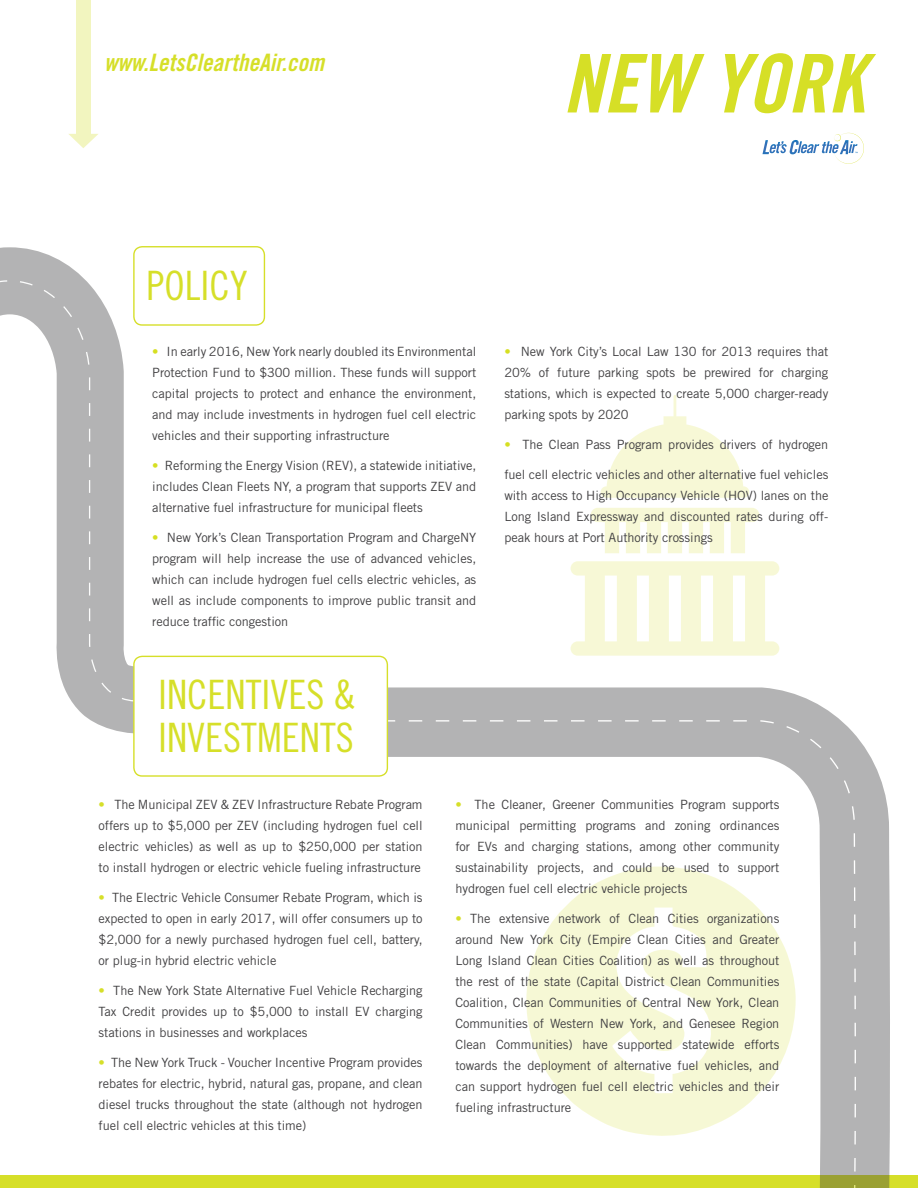
<style>
.page{position:relative;width:918px;height:1188px;background:#fff}
.page>*{position:absolute;margin:0;border:0;box-sizing:border-box;transform-origin:0 0}
.t1{font:81px "Trade Gothic LT Std Bd Cn 20 Obl";color:#d6df26}
.t2{font:40.5px "Trade Gothic LT Std Cn 18";color:#d6df29}
.t3{font:24px "Trade Gothic LT Std Bd Cn 20 Obl";color:#d6df29}
.t4{font:12.75px/21px "Trade Gothic LT Std";letter-spacing:-.005em;color:#414042;text-align:justify}
.s1{color:#d6df21}
.s2{color:#d6df29}
</style>
<div class="page">
<div style="left:0;top:1176px;width:918px;height:12px;background:#d6df29"></div>
<svg style="left:335px;top:687px;width:556px;height:501px;fill:#b3b3b4"></svg>
<svg style="left:355px;top:720px;width:501px;height:468px"></svg>
<svg style="left:526px;top:867px;width:270px;height:269px;fill:#f6f8d5"></svg>
<svg style="left:601px;top:395px;width:148px;height:103px"></svg>
<svg style="left:571px;top:561px;width:208px;height:95px"></svg>
<svg style="left:591px;top:508px;width:168px;height:45px"></svg>
<svg style="left:0;top:247px;width:159px;height:487px"></svg>
<svg style="left:0;top:280px;width:134px;height:422px;fill:#b3b3b4"></svg>
<div style="left:134px;top:656px;width:253px;height:120px;background:#fff;border-radius:8px"></div>
<div style="left:133px;top:656px;width:255px;height:121px;border:1px solid #d6df29;border-radius:8px"></div>
<div style="left:134px;top:247px;width:130px;height:78px;background:#fff;border-radius:8px"></div>
<div style="left:133px;top:246px;width:132px;height:80px;border:1px solid #d6df29;border-radius:8px"></div>
<img style="left:835px;top:133px;width:29px;height:31px">
<svg style="left:762px;top:134px;width:96px;height:20px"></svg>
<div style="left:76px;top:0;width:15px;height:135px;background:#f2f5bf"></div>
<svg style="left:69px;top:134px;width:29px;height:14px"></svg>
<p class="t3" style="left:104px;top:48px;width:221px">www.LetsCleartheAir.com</p>
<p class="t1" style="left:563px;top:34px;width:303px">NEW YORK</p>
<p class="t2" style="left:147px;top:262px;width:103px">POLICY</p>
<p class="t4" style="left:152px;top:341px;width:326px"><span class="s1">•</span> In early 2016, New York nearly doubled its Environmental Protection Fund to $300 million. These funds will support capital projects to protect and enhance the environment, and may include investments in hydrogen fuel cell electric vehicles and their supporting infrastructure</p>
<p class="t4" style="left:152px;top:455px;width:326px"><span class="s1">•</span> Reforming the Energy Vision (REV), a statewide initiative, includes Clean Fleets NY, a program that supports ZEV and alternative fuel infrastructure for municipal fleets</p>
<p class="t4" style="left:152px;top:527px;width:326px"><span class="s1">•</span> New York’s Clean Transportation Program and ChargeNY program will help increase the use of advanced vehicles, which can include hydrogen fuel cells electric vehicles, as well as include components to improve public transit and reduce traffic congestion</p>
<p class="t2" style="left:158px;top:671px;width:199px">INCENTIVES &amp;</p>
<p class="t2" style="left:158px;top:714px;width:197px">INVESTMENTS</p>
<p class="t4" style="left:504px;top:341px;width:326px"><span class="s1">•</span> New York City’s Local Law 130 for 2013 requires that 20% of future parking spots be prewired for charging stations, which is expected to create 5,000 charger-ready parking spots by 2020</p>
<p class="t4" style="left:504px;top:434px;width:326px"><span class="s1">•</span> The Clean Pass Program provides drivers of hydrogen</p>
<p class="t4" style="left:504px;top:464px;width:326px">fuel cell electric vehicles and other alternative fuel vehicles with access to High Occupancy Vehicle (HOV) lanes on the Long Island Expressway and discounted rates during off&shy;peak hours at Port Authority crossings</p>
<p class="t4" style="left:99px;top:794px;width:326px"><span class="s2">•</span> The Municipal ZEV &amp; ZEV Infrastructure Rebate Program offers up to $5,000 per ZEV (including hydrogen fuel cell electric vehicles) as well as up to $250,000 per station to install hydrogen or electric vehicle fueling infrastructure</p>
<p class="t4" style="left:99px;top:887px;width:325px"><span class="s2">•</span> The Electric Vehicle Consumer Rebate Program, which is expected to open in early 2017, will offer consumers up to $2,000 for a newly purchased hydrogen fuel cell, battery, or plug-in hybrid electric vehicle</p>
<p class="t4" style="left:99px;top:980px;width:326px"><span class="s2">•</span> The New York State Alternative Fuel Vehicle Recharging Tax Credit provides up to $5,000 to install EV charging stations in businesses and workplaces</p>
<p class="t4" style="left:99px;top:1052px;width:326px"><span class="s2">•</span> The New York Truck - Voucher Incentive Program provides rebates for electric, hybrid, natural gas, propane, and clean diesel trucks throughout the state (although not hydrogen fuel cell electric vehicles at this time)</p>
<p class="t4" style="left:455px;top:794px;width:326px"><span class="s2">•</span> The Cleaner, Greener Communities Program supports municipal permitting programs and zoning ordinances for EVs and charging stations, among other community sustainability projects, and could be used to support hydrogen fuel cell electric vehicle projects</p>
<p class="t4" style="left:455px;top:908px;width:326px"><span class="s2">•</span> The extensive network of Clean Cities organizations around New York City (Empire Clean Cities and Greater Long Island Clean Cities Coalition) as well as throughout the rest of the state (Capital District Clean Communities Coalition, Clean Communities of Central New York, Clean Communities of Western New York, and Genesee Region Clean Communities) have supported statewide efforts towards the deployment of alternative fuel vehicles, and can support hydrogen fuel cell electric vehicles and their fueling infrastructure</p>
</div>
